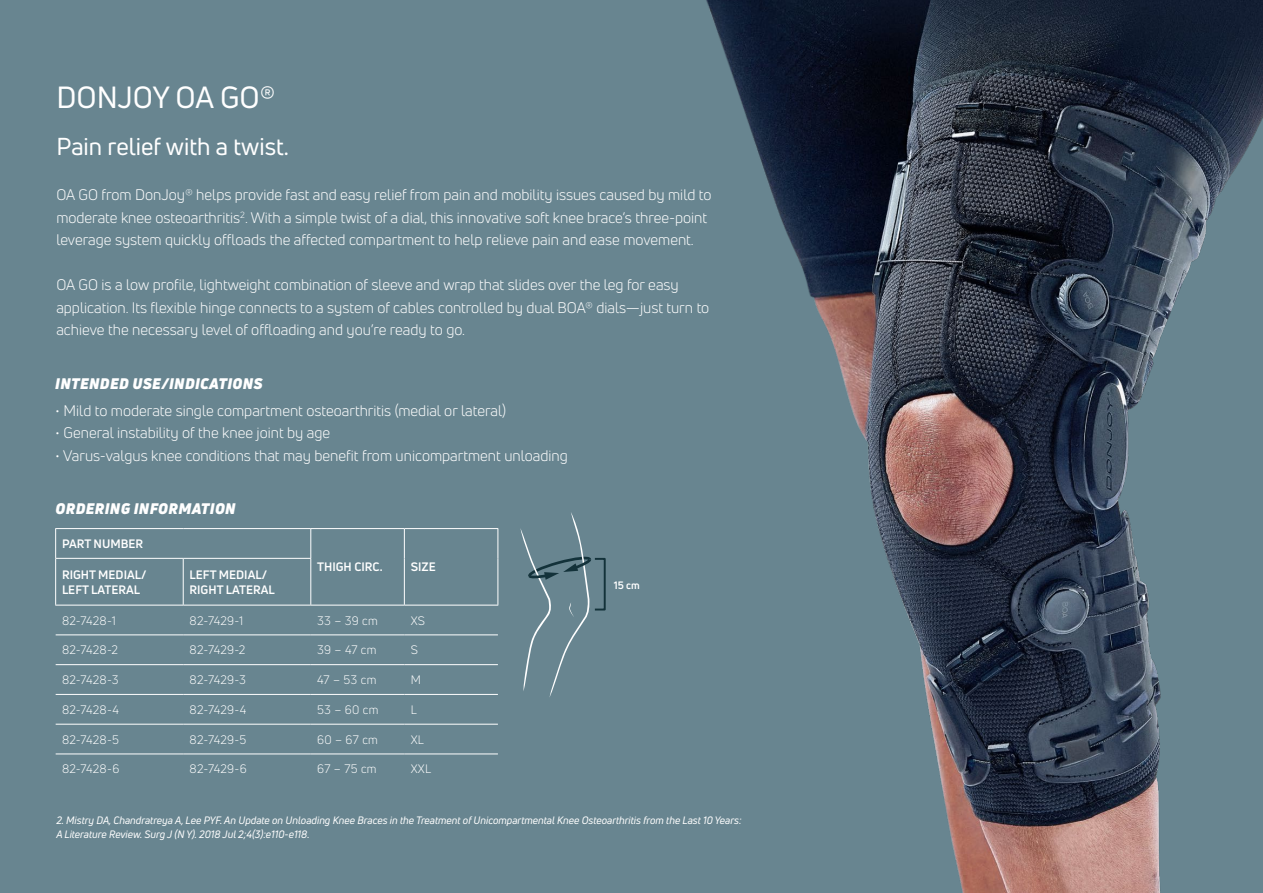
<style>
.page{position:relative;width:1263px;height:893px;background:#688590}
.page>*{position:absolute;margin:0;border:0;box-sizing:border-box;transform-origin:0 0}
.t1{font:30px "Uni Neue";color:#fff}
.Brand_Subs_2021{font:24px "Uni Neue";color:#fff}
.Brand_Subs_2021-2{font:15px/22.5px "Uni Neue";color:#fff}
.Brand_Subs_2021-3{font:italic 900 15px "Uni Neue";letter-spacing:.025em;color:#fff}
.Table_Text_2021{font:12px "Uni Neue";letter-spacing:.025em;color:#fff}
.Table_Sub_Title_2021{font:700 12px "Uni Neue";color:#fff}
.Table_Text_2021-2{font:italic 10.5px/13.5px "Uni Neue";color:#fff}
.Table_Sub_Title_2021-2{font:700 10.5px "Uni Neue";color:#fff}
</style>
<div class="page">
<img style="left:706px;top:0;width:557px;height:893px">
<hr style="left:55px;top:528px;width:128px;height:1px;background:#fff">
<svg style="left:55px;top:529px;width:1px;height:29px"></svg>
<hr style="left:183px;top:528px;width:128px;height:1px;background:#fff">
<hr style="left:311px;top:528px;width:93px;height:1px;background:#fff">
<svg style="left:310px;top:529px;width:1px;height:29px"></svg>
<hr style="left:404px;top:528px;width:94px;height:1px;background:#fff">
<svg style="left:404px;top:529px;width:1px;height:29px"></svg>
<svg style="left:497px;top:529px;width:1px;height:29px"></svg>
<hr style="left:404px;top:558px;width:1px;height:47px;background:#fff">
<hr style="left:497px;top:558px;width:1px;height:47px;background:#fff">
<hr style="left:55px;top:558px;width:128px;height:1px;background:#fff">
<hr style="left:55px;top:559px;width:1px;height:46px;background:#fff">
<hr style="left:183px;top:558px;width:128px;height:1px;background:#fff">
<hr style="left:183px;top:559px;width:1px;height:46px;background:#fff">
<hr style="left:310px;top:559px;width:1px;height:46px;background:#fff">
<hr style="left:55px;top:605px;width:128px;height:1px;background:#fff">
<hr style="left:183px;top:605px;width:128px;height:1px;background:#fff">
<hr style="left:311px;top:605px;width:93px;height:1px;background:#fff">
<hr style="left:404px;top:605px;width:94px;height:1px;background:#fff">
<hr style="left:56px;top:634px;width:127px;height:1px;background:#fff">
<hr style="left:183px;top:634px;width:128px;height:1px;background:#fff">
<hr style="left:311px;top:634px;width:93px;height:1px;background:#fff">
<hr style="left:404px;top:634px;width:94px;height:1px;background:#fff">
<hr style="left:56px;top:664px;width:127px;height:1px;background:#fff">
<hr style="left:183px;top:664px;width:128px;height:1px;background:#fff">
<hr style="left:311px;top:664px;width:93px;height:1px;background:#fff">
<hr style="left:404px;top:664px;width:94px;height:1px;background:#fff">
<hr style="left:56px;top:694px;width:127px;height:1px;background:#fff">
<hr style="left:183px;top:694px;width:128px;height:1px;background:#fff">
<hr style="left:311px;top:694px;width:93px;height:1px;background:#fff">
<hr style="left:404px;top:694px;width:94px;height:1px;background:#fff">
<hr style="left:56px;top:724px;width:127px;height:1px;background:#fff">
<hr style="left:183px;top:724px;width:128px;height:1px;background:#fff">
<hr style="left:311px;top:724px;width:93px;height:1px;background:#fff">
<hr style="left:404px;top:724px;width:94px;height:1px;background:#fff">
<hr style="left:56px;top:754px;width:127px;height:1px;background:#fff">
<hr style="left:183px;top:754px;width:128px;height:1px;background:#fff">
<hr style="left:311px;top:754px;width:93px;height:1px;background:#fff">
<hr style="left:404px;top:754px;width:94px;height:1px;background:#fff">
<svg style="left:520px;top:512px;width:71px;height:185px"></svg>
<div style="left:594px;top:558px;width:12px;height:52px;border:2px solid #13323a"></div>
<p class="t1" style="left:56px;top:78px;width:220px">DONJOY OA GO®</p>
<p class="Brand_Subs_2021" style="left:56px;top:132px;width:234px">Pain relief with a twist.</p>
<p class="Brand_Subs_2021-2" style="left:56px;top:184px;width:657px">OA GO from DonJoy® helps provide fast and easy relief from pain and mobility issues caused by mild to moderate knee osteoarthritis<sup>2</sup>. With a simple twist of a dial, this innovative soft knee brace’s three-point leverage system quickly offloads the affected compartment to help relieve pain and ease movement.</p>
<p class="Brand_Subs_2021-2" style="left:56px;top:274px;width:654px">OA GO is a low profile, lightweight combination of sleeve and wrap that slides over the leg for easy application. Its flexible hinge connects to a system of cables controlled by dual BOA® dials—just turn to achieve the necessary level of offloading and you’re ready to go.</p>
<p class="Brand_Subs_2021-3" style="left:55px;top:373px;width:209px">INTENDED USE/INDICATIONS</p>
<p class="Brand_Subs_2021-2" style="left:55px;top:399px;width:452px">• Mild to moderate single compartment osteoarthritis (medial or lateral)</p>
<p class="Brand_Subs_2021-2" style="left:55px;top:422px;width:276px">• General instability of the knee joint by age</p>
<p class="Brand_Subs_2021-2" style="left:55px;top:444px;width:514px">• Varus-valgus knee conditions that may benefit from unicompartment unloading</p>
<p class="Brand_Subs_2021-3" style="left:56px;top:498px;width:181px">ORDERING INFORMATION</p>
<p class="Table_Sub_Title_2021" style="left:62px;top:536px;width:83px">PART NUMBER</p>
<p class="Table_Sub_Title_2021" style="left:62px;top:567px;width:86px">RIGHT MEDIAL/</p>
<p class="Table_Sub_Title_2021" style="left:62px;top:582px;width:80px">LEFT LATERAL</p>
<p class="Table_Sub_Title_2021" style="left:190px;top:567px;width:79px">LEFT MEDIAL/</p>
<p class="Table_Sub_Title_2021" style="left:190px;top:582px;width:87px">RIGHT LATERAL</p>
<p class="Table_Sub_Title_2021" style="left:317px;top:559px;width:67px">THIGH CIRC.</p>
<p class="Table_Sub_Title_2021" style="left:411px;top:559px;width:27px">SIZE</p>
<p class="Table_Text_2021" style="left:62px;top:613px;width:55px">82-7428-1</p>
<p class="Table_Text_2021" style="left:190px;top:613px;width:55px">82-7429-1</p>
<p class="Table_Text_2021" style="left:317px;top:613px;width:62px">33 – 39 cm</p>
<p class="Table_Text_2021" style="left:411px;top:613px;width:16px">XS</p>
<p class="Table_Text_2021" style="left:62px;top:643px;width:58px">82-7428-2</p>
<p class="Table_Text_2021" style="left:190px;top:643px;width:57px">82-7429-2</p>
<p class="Table_Text_2021" style="left:317px;top:643px;width:61px">39 – 47 cm</p>
<p class="Table_Text_2021" style="left:411px;top:643px;width:9px">S</p>
<p class="Table_Text_2021" style="left:62px;top:672px;width:58px">82-7428-3</p>
<p class="Table_Text_2021" style="left:190px;top:672px;width:58px">82-7429-3</p>
<p class="Table_Text_2021" style="left:317px;top:672px;width:61px">47 – 53 cm</p>
<p class="Table_Text_2021" style="left:411px;top:672px;width:12px">M</p>
<p class="Table_Text_2021" style="left:62px;top:702px;width:58px">82-7428-4</p>
<p class="Table_Text_2021" style="left:190px;top:702px;width:58px">82-7429-4</p>
<p class="Table_Text_2021" style="left:317px;top:702px;width:63px">53 – 60 cm</p>
<p class="Table_Text_2021" style="left:411px;top:702px;width:8px">L</p>
<p class="Table_Text_2021" style="left:62px;top:732px;width:58px">82-7428-5</p>
<p class="Table_Text_2021" style="left:190px;top:732px;width:58px">82-7429-5</p>
<p class="Table_Text_2021" style="left:317px;top:732px;width:62px">60 – 67 cm</p>
<p class="Table_Text_2021" style="left:411px;top:732px;width:15px">XL</p>
<p class="Table_Text_2021" style="left:62px;top:762px;width:59px">82-7428-6</p>
<p class="Table_Text_2021" style="left:190px;top:762px;width:59px">82-7429-6</p>
<p class="Table_Text_2021" style="left:317px;top:762px;width:61px">67 – 75 cm</p>
<p class="Table_Text_2021" style="left:411px;top:762px;width:22px">XXL</p>
<p class="Table_Sub_Title_2021-2" style="left:614px;top:578px;width:27px">15 cm</p>
<p class="Table_Text_2021-2" style="left:56px;top:814px;width:687px">2. Mistry DA, Chandratreya A, Lee PYF. An Update on Unloading Knee Braces in the Treatment of Unicompartmental Knee Osteoarthritis from the Last 10 Years:<br>A Literature Review. Surg J (N Y). 2018 Jul 2;4(3):e110-e118.</p>
</div>
